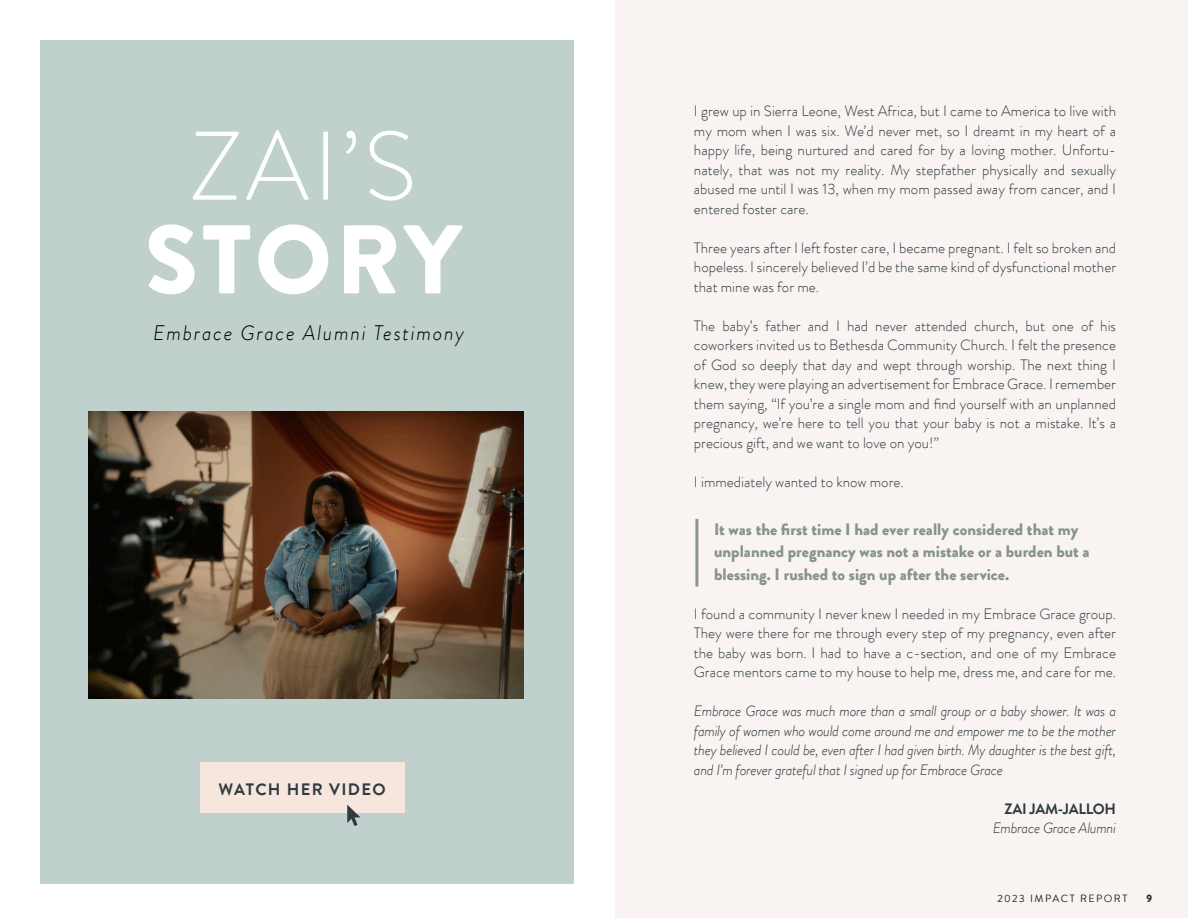
<style>
.page{position:relative;width:1188px;height:918px;background:#fff}
.page>*{position:absolute;margin:0;border:0;box-sizing:border-box;transform-origin:0 0}
.t1{font:300 97.2px "Brandon Grotesque";color:#fff}
.t2{font:900 97.2px "Brandon Grotesque";letter-spacing:.04em;color:#fff}
.t3{font:italic 300 21px "Brandon Grotesque";letter-spacing:.08em;color:#000}
.Small_Body_Font{font:900 16.5px/22.5px "Brandon Grotesque";color:#86938f}
.t4{font:700 16.5px "Brandon Grotesque";letter-spacing:.08em;color:#2f3b41}
.Small_Body_Font-2{font:300 15px/19.5px "Brandon Grotesque";color:#2f3b41;text-align:justify}
.Small_Body_Font-3{font:italic 300 15px/19.5px "Brandon Grotesque";letter-spacing:-.02em;color:#2f3b41;text-align:justify}
.Small_Body_Font-4{font:700 15px "Brandon Grotesque";letter-spacing:-.02em;color:#2f3b41}
.t5{font:10.5px "Brandon Grotesque";letter-spacing:.14em;color:#231f20}
.t6{font:900 10.5px "Brandon Grotesque";color:#231f20}
</style>
<div class="page">
<div style="left:40px;top:40px;width:534px;height:844px;background:#c0d1cd"></div>
<div style="left:201px;top:762px;width:204px;height:51px;background:#f6e6dd"></div>
<div style="left:615px;top:0;width:573px;height:918px;background:#f9f4f2"></div>
<hr style="left:0;top:0;width:1px;height:918px;background:#f8ecec">
<img style="left:89px;top:411px;width:434px;height:287px">
<hr style="left:695px;top:519px;width:3px;height:68px;background:#86938f">
<svg style="left:347px;top:805px;width:13px;height:21px"></svg>
<p class="t1" style="left:190px;top:100px;width:228px">ZAI’S</p>
<p class="t2" style="left:145px;top:191px;width:318px">STORY</p>
<h2 class="t3" style="left:153px;top:318px;width:312px">Embrace Grace Alumni Testimony</h2>
<p class="t4" style="left:219px;top:777px;width:169px">WATCH HER VIDEO</p>
<p class="Small_Body_Font-2" style="left:694px;top:101px;width:424px">I grew up in Sierra Leone, West Africa, but I came to America to live with my mom when I was six. We’d never met, so I dreamt in my heart of a happy life, being nurtured and cared for by a loving mother. Unfortu&shy;nately, that was not my reality. My stepfather physically and sexually abused me until I was 13, when my mom passed away from cancer, and I entered foster care.</p>
<p class="Small_Body_Font-2" style="left:694px;top:238px;width:424px">Three years after I left foster care, I became pregnant. I felt so broken and hopeless. I sincerely believed I’d be the same kind of dysfunctional mother that mine was for me.</p>
<p class="Small_Body_Font-2" style="left:694px;top:316px;width:424px">The baby’s father and I had never attended church, but one of his coworkers invited us to Bethesda Community Church. I felt the presence of God so deeply that day and wept through worship. The next thing I knew, they were playing an advertisement for Embrace Grace. I remember them saying, “If you’re a single mom and find yourself with an unplanned pregnancy, we’re here to tell you that your baby is not a mistake. It’s a precious gift, and we want to love on you!”</p>
<p class="Small_Body_Font-2" style="left:694px;top:472px;width:211px">I immediately wanted to know more.</p>
<p class="Small_Body_Font" style="left:714px;top:518px;width:377px">It was the first time I had ever really considered that my unplanned pregnancy was not a mistake or a burden but a blessing. I rushed to sign up after the service.</p>
<p class="Small_Body_Font-2" style="left:694px;top:604px;width:424px">I found a community I never knew I needed in my Embrace Grace group.<br>They were there for me through every step of my pregnancy, even after the baby was born. I had to have a c-section, and one of my Embrace Grace mentors came to my house to help me, dress me, and care for me.</p>
<p class="Small_Body_Font-3" style="left:694px;top:701px;width:424px">Embrace Grace was much more than a small group or a baby shower. It was a family of women who would come around me and empower me to be the mother they believed I could be, even after I had given birth. My daughter is the best gift, and I’m forever grateful that I signed up for Embrace Grace</p>
<p class="Small_Body_Font-4" style="left:1005px;top:798px;width:113px">ZAI JAM-JALLOH</p>
<p class="Small_Body_Font-3" style="left:993px;top:818px;width:125px">Embrace Grace Alumni</p>
<p class="t5" style="left:997px;top:892px;width:132px">2023 IMPACT REPORT</p>
<p class="t6" style="left:1146px;top:891px;width:7px">9</p>
</div>
